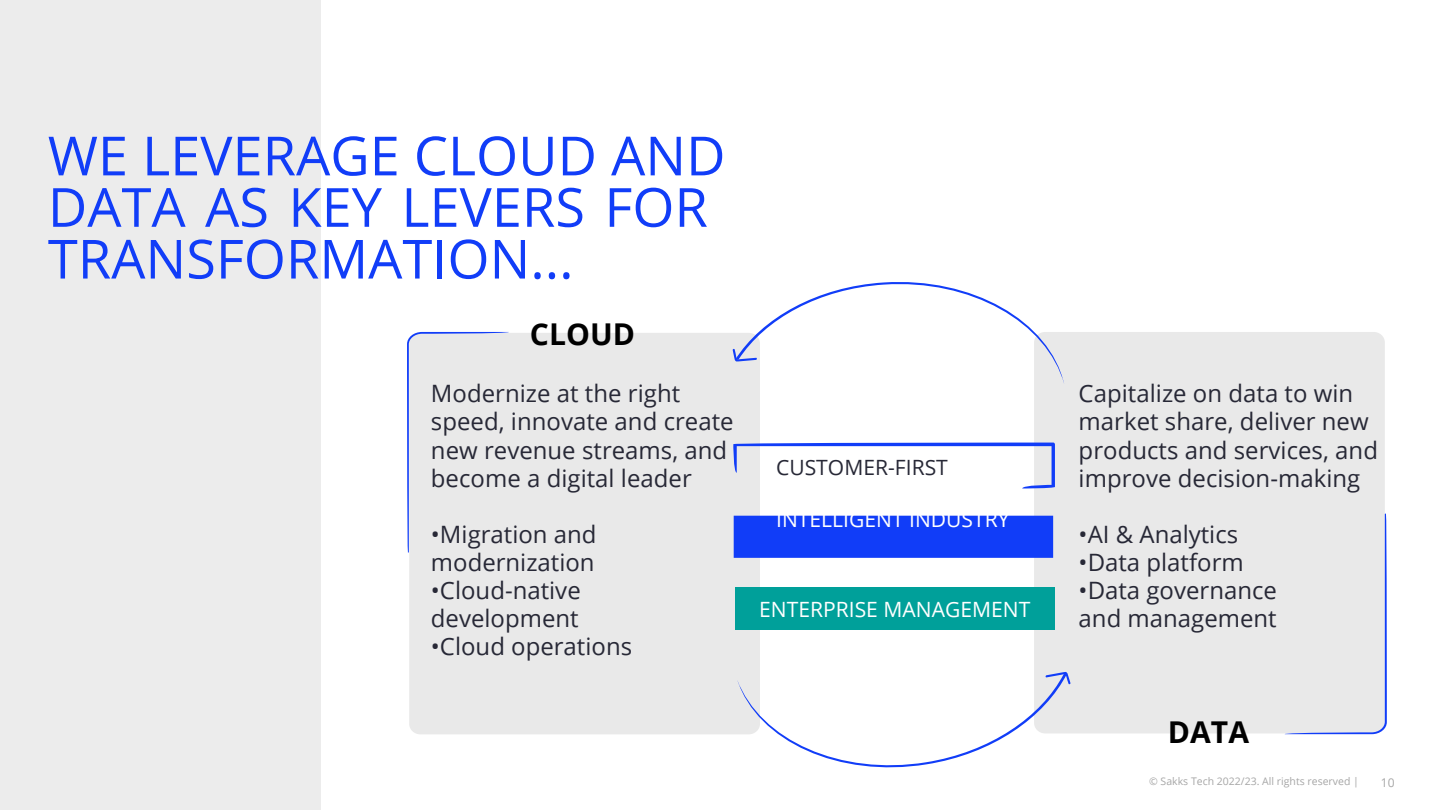
<style>
.page{position:relative;width:1440px;height:810px;background:#fff}
.page>*{position:absolute;margin:0;border:0;box-sizing:border-box;transform-origin:0 0}
.t1{font:54px/51.6px "Open Sans";color:#113df8}
.t2{font:700 30px "Open Sans";color:#000}
.t3{font:24px/28.2px "Open Sans";color:#272836}
.t4{font:21px "Open Sans";color:#fff}
.t5{font:21px "Open Sans";color:#272836}
.t6{font:12.15px "Open Sans";color:#a6a6a6}
.t7{font:10.5px "Open Sans";color:#a6a6a6}
</style>
<div class="page">
<div style="left:0;top:0;width:321px;height:810px;background:#ececec"></div>
<div style="left:409px;top:333px;width:351px;height:401px;background:#e9e9e9;border-radius:11px"></div>
<svg style="left:407px;top:332px;width:102px;height:221px"></svg>
<div style="left:1034px;top:332px;width:351px;height:401px;background:#e9e9e9;border-radius:11px"></div>
<svg style="left:1285px;top:514px;width:102px;height:220px"></svg>
<svg style="left:733px;top:443px;width:322px;height:45px"></svg>
<div style="left:734px;top:516px;width:319px;height:42px;background:#113df8"></div>
<div style="left:735px;top:587px;width:320px;height:42px;background:#00a09a"></div>
<svg style="left:732px;top:282px;width:332px;height:101px"></svg>
<svg style="left:737px;top:672px;width:334px;height:96px"></svg>
<h1 class="t1" style="left:48px;top:129px;width:679px">WE LEVERAGE CLOUD AND<br>DATA AS KEY LEVERS FOR<br>TRANSFORMATION...</h1>
<p class="t2" style="left:530px;top:313px;width:107px">CLOUD</p>
<p class="t3" style="left:431px;top:379px;width:304px">Modernize at the right speed, innovate and create new revenue streams, and become a digital leader</p>
<p class="t3" style="left:431px;top:519px;width:167px">•Migration and modernization</p>
<p class="t3" style="left:431px;top:576px;width:151px">•Cloud-native development</p>
<p class="t3" style="left:431px;top:632px;width:203px">•Cloud operations</p>
<p class="t5" style="left:776px;top:452px;width:173px">CUSTOMER-FIRST</p>
<p class="t4" style="left:776px;top:504px;width:235px">INTELLIGENT INDUSTRY</p>
<p class="t4" style="left:759px;top:594px;width:273px">ENTERPRISE MANAGEMENT</p>
<p class="t3" style="left:1079px;top:379px;width:301px">Capitalize on data to win market share, deliver new products and services, and improve decision-making</p>
<p class="t3" style="left:1079px;top:519px;width:161px">•AI &amp; Analytics</p>
<p class="t3" style="left:1079px;top:548px;width:167px">•Data platform</p>
<p class="t3" style="left:1079px;top:576px;width:200px">•Data governance and management</p>
<p class="t2" style="left:1168px;top:711px;width:83px">DATA</p>
<p class="t7" style="left:1149px;top:774px;width:211px">© Sakks Tech 2022/23. All rights reserved |</p>
<p class="t6" style="left:1381px;top:774px;width:15px">10</p>
</div>
